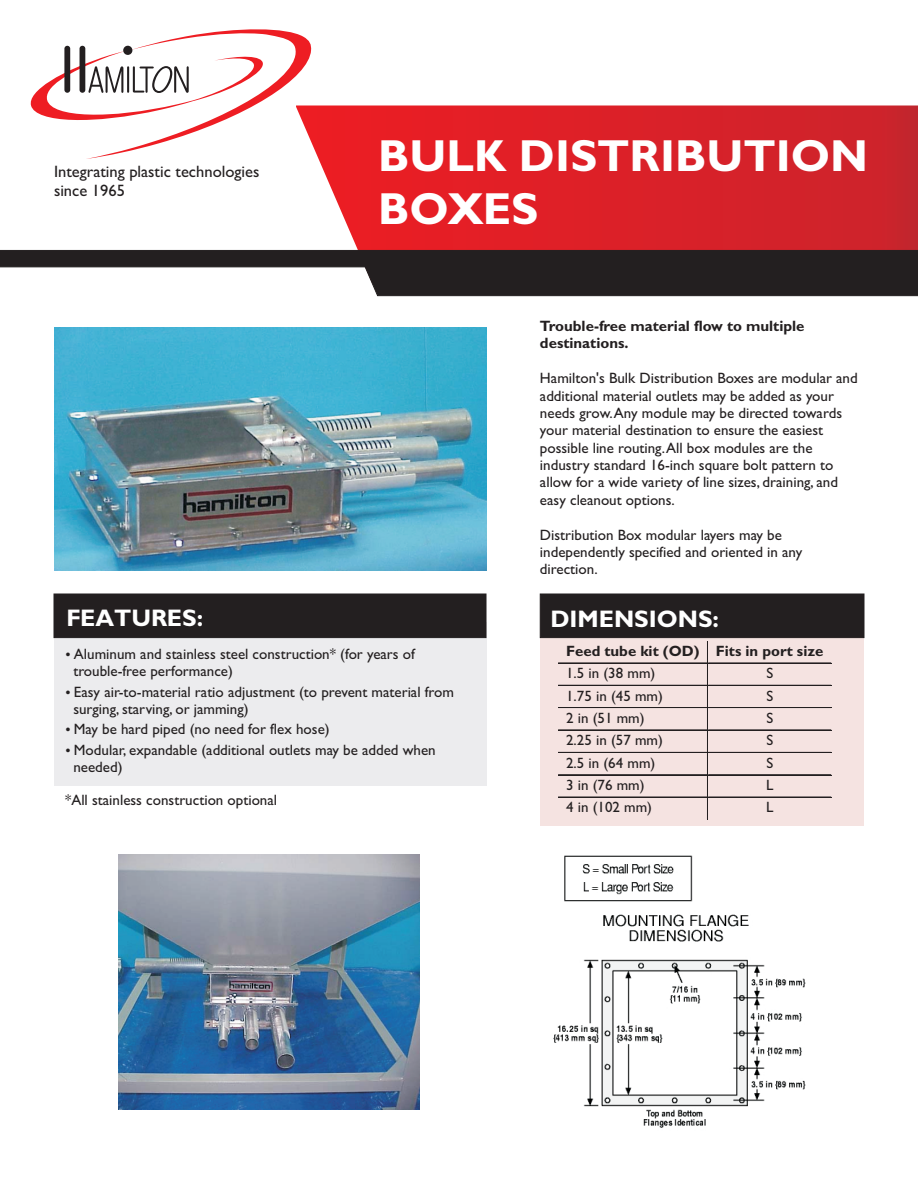
<style>
.page{position:relative;width:918px;height:1188px;background:#fff}
.page>*{position:absolute;margin:0;border:0;box-sizing:border-box;transform-origin:0 0}
.t1{font:700 45px/52.2px "Gill Sans";color:#fff}
.t2{font:700 24px "Gill Sans";color:#fff}
.t3{font:16.5px/19.2px "Gill Sans";color:#231f20}
.t4{font:15px/17.4px "Gill Sans";color:#231f20}
.t5{font:700 15px/17.4px "Gill Sans";color:#231f20}
</style>
<div class="page">
<div style="left:54px;top:623px;width:432px;height:163px;background:#ececee"></div>
<div style="left:54px;top:594px;width:432px;height:44px;background:#231f20"></div>
<svg style="left:296px;top:105px;width:622px;height:145px;background:#dc2b32"></svg>
<svg style="left:0;top:250px;width:918px;height:46px"></svg>
<img style="left:54px;top:327px;width:432px;height:243px">
<img style="left:553px;top:855px;width:253px;height:273px">
<img style="left:118px;top:854px;width:301px;height:255px">
<div style="left:540px;top:595px;width:324px;height:231px;background:#f5e3e1"></div>
<svg style="left:540px;top:594px;width:324px;height:225px"></svg>
<svg style="left:30px;top:29px;width:281px;height:130px"></svg>
<p class="t3" style="left:54px;top:164px;width:207px">Integrating plastic technologies since 1965</p>
<h1 class="t1" style="left:378px;top:135px;width:492px">BULK DISTRIBUTION<br>BOXES</h1>
<h2 class="t2" style="left:66px;top:610px;width:138px">FEATURES:</h2>
<p class="t4" style="left:73px;top:647px;width:343px;line-height:16.8px;text-indent:-8px">•Aluminum and stainless steel construction* (for years of trouble-free performance)</p>
<p class="t4" style="left:73px;top:685px;width:382px;line-height:16.8px;text-indent:-8px">•Easy air-to-material ratio adjustment (to prevent material from surging, starving, or jamming)</p>
<p class="t4" style="left:65px;top:722px;width:266px">•May be hard piped (no need for flex hose)</p>
<p class="t4" style="left:73px;top:743px;width:364px;line-height:16.8px;text-indent:-8px">•Modular, expandable (additional outlets may be added when needed)</p>
<p class="t4" style="left:65px;top:793px;width:214px">*All stainless construction optional</p>
<p class="t5" style="left:540px;top:319px;width:266px">Trouble-free material flow to multiple destinations.</p>
<p class="t4" style="left:540px;top:371px;width:319px">Hamilton's Bulk Distribution Boxes are modular and additional material outlets may be added as your needs grow.Any module may be directed towards your material destination to ensure the easiest possible line routing.All box modules are the industry standard 16-inch square bolt pattern to allow for a wide variety of line sizes, draining, and easy cleanout options.</p>
<p class="t4" style="left:540px;top:528px;width:264px">Distribution Box modular layers may be independently specified and oriented in any direction.</p>
<h2 class="t2" style="left:550px;top:611px;width:170px">DIMENSIONS:</h2>
<p class="t5" style="left:566px;top:644px;width:259px">Feed tube kit (OD) Fits in port size</p>
<p class="t4" style="left:566px;top:666px;width:91px">1.5 in (38 mm)</p>
<p class="t4" style="left:766px;top:666px;width:8px">S</p>
<p class="t4" style="left:566px;top:688px;width:98px">1.75 in (45 mm)</p>
<p class="t4" style="left:766px;top:688px;width:8px">S</p>
<p class="t4" style="left:566px;top:711px;width:80px">2 in (51 mm)</p>
<p class="t4" style="left:766px;top:711px;width:8px">S</p>
<p class="t4" style="left:566px;top:733px;width:98px">2.25 in (57 mm)</p>
<p class="t4" style="left:766px;top:733px;width:8px">S</p>
<p class="t4" style="left:566px;top:756px;width:91px">2.5 in (64 mm)</p>
<p class="t4" style="left:766px;top:756px;width:8px">S</p>
<p class="t4" style="left:566px;top:778px;width:80px">3 in (76 mm)</p>
<p class="t4" style="left:766px;top:778px;width:9px">L</p>
<p class="t4" style="left:566px;top:800px;width:87px">4 in (102 mm)</p>
<p class="t4" style="left:766px;top:800px;width:9px">L</p>
</div>
